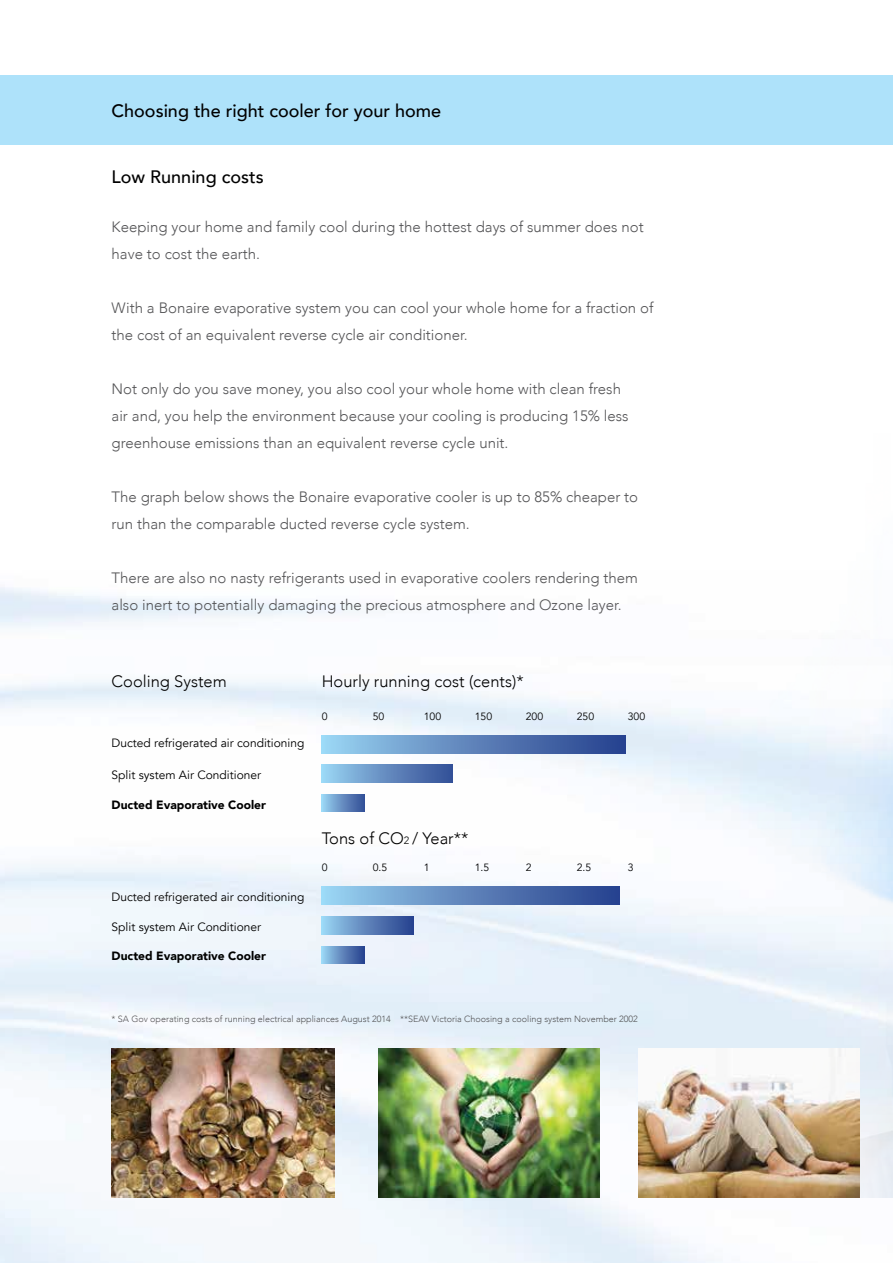
<style>
.page{position:relative;width:893px;height:1263px;background:#fff}
.page>*{position:absolute;margin:0;border:0;box-sizing:border-box;transform-origin:0 0}
.t1{font:500 18px "Avenir";color:#000}
.t2{font:300 16.5px "Avenir";color:#000}
.t3{font:300 15px/27px "Avenir";color:#545456}
.t4{font:12px "Avenir";color:#000}
.t5{font:900 12px "Avenir";color:#000}
.t6{font:10.5px "Avenir";color:#000}
.t7{font:300 9px "Avenir";color:#545456}
.s1{font-size:10.5px}
</style>
<div class="page">
<img style="left:0;top:587px;width:893px;height:676px">
<div style="left:0;top:75px;width:893px;height:69px;background:#aee2fa"></div>
<img style="left:112px;top:1049px;width:223px;height:148px">
<img style="left:378px;top:1049px;width:222px;height:148px">
<img style="left:639px;top:1049px;width:105px;height:148px">
<div style="left:322px;top:735px;width:303px;height:18px;background:linear-gradient(to right,#99d1f0,#253c8a)"></div>
<div style="left:322px;top:886px;width:298px;height:18px;background:linear-gradient(to right,#99d1f0,#253c8a)"></div>
<div style="left:322px;top:916px;width:91px;height:18px;background:linear-gradient(to right,#99d0f0,#263e8b)"></div>
<div style="left:322px;top:946px;width:42px;height:18px;background:linear-gradient(to right,#98cfee,#2a438f)"></div>
<div style="left:322px;top:765px;width:131px;height:17px;background:linear-gradient(to right,#99d2f1,#314b93)"></div>
<div style="left:322px;top:794px;width:42px;height:18px;background:linear-gradient(to right,#98d0f0,#365198)"></div>
<img style="left:744px;top:587px;width:149px;height:610px">
<p class="t1" style="left:112px;top:96px;width:331px">Choosing the right cooler for your home</p>
<p class="t1" style="left:112px;top:161px;width:154px">Low Running costs</p>
<p class="t3" style="left:112px;top:213px;width:534px">Keeping your home and family cool during the hottest days of summer does not have to cost the earth.</p>
<p class="t3" style="left:112px;top:294px;width:543px">With a Bonaire evaporative system you can cool your whole home for a fraction of the cost of an equivalent reverse cycle air conditioner.</p>
<p class="t3" style="left:112px;top:375px;width:519px">Not only do you save money, you also cool your whole home with clean fresh air and, you help the environment because your cooling is producing 15% less greenhouse emissions than an equivalent reverse cycle unit.</p>
<p class="t3" style="left:112px;top:483px;width:528px">The graph below shows the Bonaire evaporative cooler is up to 85% cheaper to run than the comparable ducted reverse cycle system.</p>
<p class="t3" style="left:112px;top:564px;width:528px">There are also no nasty refrigerants used in evaporative coolers rendering them also inert to potentially damaging the precious atmosphere and Ozone layer.</p>
<p class="t2" style="left:112px;top:672px;width:117px">Cooling System</p>
<p class="t2" style="left:322px;top:672px;width:204px">Hourly running cost (cents)*</p>
<p class="t6" style="left:322px;top:710px;width:7px">0</p>
<p class="t6" style="left:373px;top:710px;width:13px">50</p>
<p class="t6" style="left:424px;top:710px;width:19px">100</p>
<p class="t6" style="left:475px;top:710px;width:19px">150</p>
<p class="t6" style="left:526px;top:710px;width:19px">200</p>
<p class="t6" style="left:577px;top:710px;width:19px">250</p>
<p class="t6" style="left:628px;top:710px;width:19px">300</p>
<p class="t4" style="left:112px;top:735px;width:194px">Ducted refrigerated air conditioning</p>
<p class="t4" style="left:112px;top:768px;width:151px">Split system Air Conditioner</p>
<p class="t5" style="left:112px;top:794px;width:156px">Ducted Evaporative Cooler</p>
<p class="t2" style="left:322px;top:829px;width:148px">Tons of CO<span class="s1">2</span> / Year**</p>
<p class="t6" style="left:322px;top:861px;width:7px">0</p>
<p class="t6" style="left:373px;top:861px;width:16px">0.5</p>
<p class="t6" style="left:424px;top:861px;width:7px">1</p>
<p class="t6" style="left:475px;top:861px;width:16px">1.5</p>
<p class="t6" style="left:526px;top:861px;width:7px">2</p>
<p class="t6" style="left:577px;top:861px;width:16px">2.5</p>
<p class="t6" style="left:628px;top:861px;width:7px">3</p>
<p class="t4" style="left:112px;top:889px;width:194px">Ducted refrigerated air conditioning</p>
<p class="t4" style="left:112px;top:919px;width:151px">Split system Air Conditioner</p>
<p class="t5" style="left:112px;top:946px;width:156px">Ducted Evaporative Cooler</p>
<p class="t7" style="left:112px;top:1013px;width:528px">* SA Gov operating costs of running electrical appliances August 2014 **SEAV Victoria Choosing a cooling system November 2002</p>
</div>
